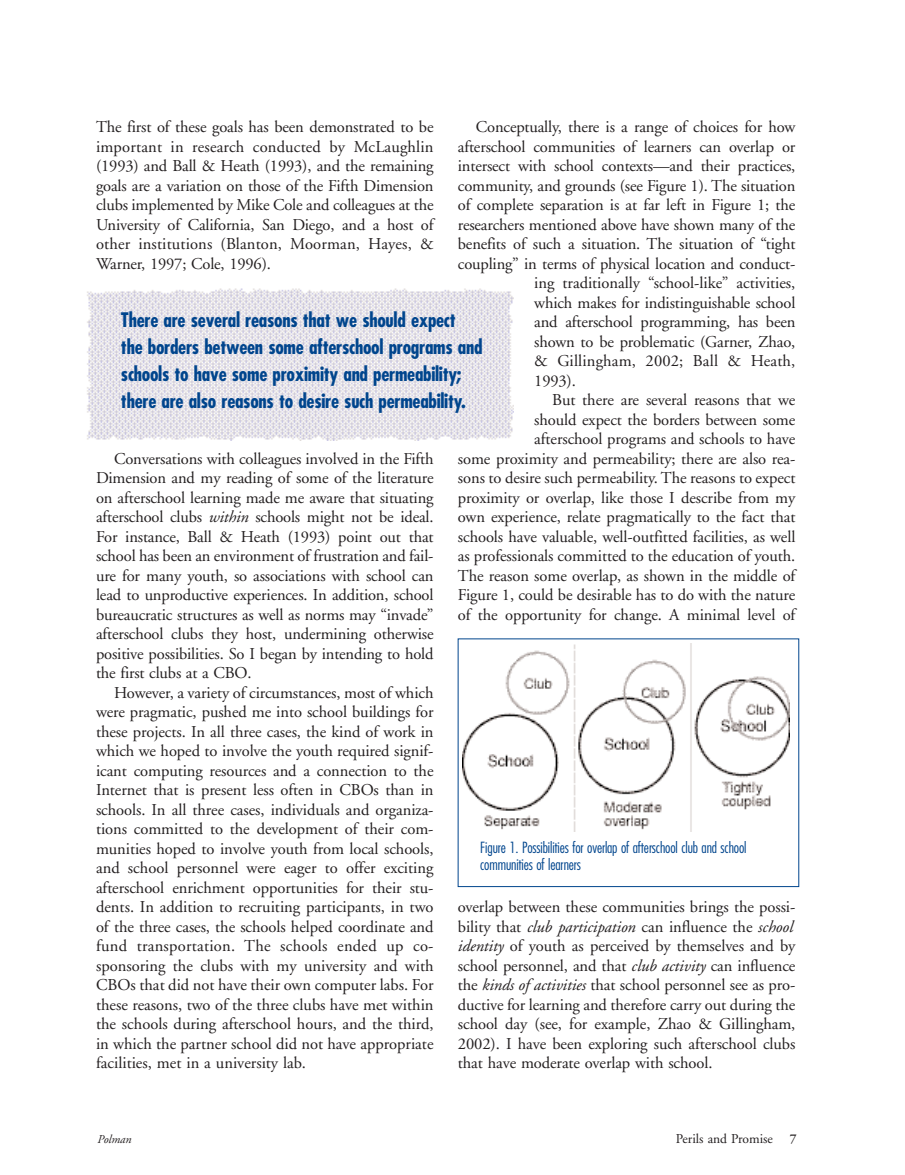
<style>
.page{position:relative;width:905px;height:1175px;background:#fff}
.page>*{position:absolute;margin:0;border:0;box-sizing:border-box;transform-origin:0 0}
.t1{font:700 condensed 19.5px/27px "Futura";letter-spacing:-.015em;color:#00458d}
.t2{font:16.5px/19.5px "Adobe Garamond";letter-spacing:-.005em;color:#231f20;text-align:justify}
.t3{font:300 condensed 15px/16.5px "Futura";letter-spacing:-.01em;color:#00458d}
.t4{font:13.5px "Adobe Garamond";color:#231f20}
.t5{font:600 13.5px "Adobe Garamond";color:#231f20}
.t6{font:italic 12px "Adobe Garamond";color:#231f20}
.s1{font-style:italic}
</style>
<div class="page">
<img style="left:87px;top:288px;width:426px;height:152px">
<img style="left:462px;top:644px;width:327px;height:187px">
<p class="t2" style="left:476px;top:119px;width:321px">Conceptually, there is a range of choices for how</p>
<p class="t2" style="left:458px;top:138px;width:339px">afterschool communities of learners can overlap or</p>
<p class="t2" style="left:458px;top:158px;width:339px">intersect with school contexts—and their practices,</p>
<p class="t2" style="left:458px;top:177px;width:339px">community, and grounds (see Figure 1). The situation</p>
<p class="t2" style="left:458px;top:197px;width:339px">of complete separation is at far left in Figure 1; the</p>
<p class="t2" style="left:458px;top:216px;width:339px">researchers mentioned above have shown many of the</p>
<p class="t2" style="left:458px;top:236px;width:339px">benefits of such a situation. The situation of “tight</p>
<p class="t2" style="left:458px;top:255px;width:339px">coupling” in terms of physical location and conduct-</p>
<p class="t2" style="left:534px;top:275px;width:262px">ing traditionally “school-like” activities,</p>
<p class="t2" style="left:534px;top:294px;width:262px">which makes for indistinguishable school</p>
<p class="t2" style="left:534px;top:314px;width:263px">and afterschool programming, has been</p>
<p class="t2" style="left:534px;top:333px;width:263px">shown to be problematic (Garner, Zhao,</p>
<p class="t2" style="left:534px;top:353px;width:262px">&amp; Gillingham, 2002; Ball &amp; Heath,</p>
<p class="t2" style="left:534px;top:372px;width:43px">1993).</p>
<p class="t2" style="left:552px;top:392px;width:245px">But there are several reasons that we</p>
<p class="t2" style="left:534px;top:411px;width:262px">should expect the borders between some</p>
<p class="t2" style="left:534px;top:431px;width:263px">afterschool programs and schools to have</p>
<p class="t2" style="left:458px;top:450px;width:339px">some proximity and permeability; there are also rea-</p>
<p class="t2" style="left:458px;top:470px;width:339px">sons to desire such permeability. The reasons to expect</p>
<p class="t2" style="left:458px;top:489px;width:339px">proximity or overlap, like those I describe from my</p>
<p class="t2" style="left:458px;top:509px;width:339px">own experience, relate pragmatically to the fact that</p>
<p class="t2" style="left:458px;top:528px;width:339px">schools have valuable, well-outfitted facilities, as well</p>
<p class="t2" style="left:458px;top:548px;width:339px">as professionals committed to the education of youth.</p>
<p class="t2" style="left:458px;top:567px;width:339px">The reason some overlap, as shown in the middle of</p>
<p class="t2" style="left:458px;top:587px;width:339px">Figure 1, could be desirable has to do with the nature</p>
<p class="t2" style="left:458px;top:606px;width:339px">of the opportunity for change. A minimal level of</p>
<p class="t2" style="left:96px;top:119px;width:339px">The first of these goals has been demonstrated to be important in research conducted by McLaughlin (1993) and Ball &amp; Heath (1993), and the remaining goals are a variation on those of the Fifth Dimension clubs implemented by Mike Cole and colleagues at the University of California, San Diego, and a host of other institutions (Blanton, Moorman, Hayes, &amp; Warner, 1997; Cole, 1996).</p>
<p class="t1" style="left:121px;top:308px;width:363px">There are several reasons that we should expect the borders between some afterschool programs and schools to have some proximity and permeability; there are also reasons to desire such permeability.</p>
<p class="t2" style="left:96px;top:450px;width:339px;text-indent:18px">Conversations with colleagues involved in the Fifth Dimension and my reading of some of the literature on afterschool learning made me aware that situating afterschool clubs <span class="s1">within</span> schools might not be ideal.<br>For instance, Ball &amp; Heath (1993) point out that school has been an environment of frustration and fail&shy;ure for many youth, so associations with school can lead to unproductive experiences. In addition, school bureaucratic structures as well as norms may “invade” afterschool clubs they host, undermining otherwise positive possibilities. So I began by intending to hold the first clubs at a CBO.</p>
<p class="t2" style="left:96px;top:684px;width:339px;text-indent:18px">However, a variety of circumstances, most of which were pragmatic, pushed me into school buildings for these projects. In all three cases, the kind of work in which we hoped to involve the youth required signif&shy;icant computing resources and a connection to the Internet that is present less often in CBOs than in schools. In all three cases, individuals and organiza&shy;tions committed to the development of their com&shy;munities hoped to involve youth from local schools, and school personnel were eager to offer exciting afterschool enrichment opportunities for their stu&shy;dents. In addition to recruiting participants, in two of the three cases, the schools helped coordinate and fund transportation. The schools ended up co&shy;sponsoring the clubs with my university and with CBOs that did not have their own computer labs. For these reasons, two of the three clubs have met within the schools during afterschool hours, and the third, in which the partner school did not have appropriate facilities, met in a university lab.</p>
<p class="t3" style="left:480px;top:840px;width:268px">Figure 1. Possibilities for overlap of afterschool club and school communities of learners</p>
<p class="t2" style="left:458px;top:899px;width:339px;text-align:left">overlap between these communities brings the possi&shy;bility that <span class="s1">club participation</span> can influence the <span class="s1">school identity</span> of youth as perceived by themselves and by school personnel, and that <span class="s1">club activity</span> can influence the <span class="s1">kinds of activities</span> that school personnel see as pro&shy;ductive for learning and therefore carry out during the school day (see, for example, Zhao &amp; Gillingham, 2002). I have been exploring such afterschool clubs that have moderate overlap with school.</p>
<p class="t6" style="left:98px;top:1134px;width:36px">Polman</p>
<p class="t4" style="left:676px;top:1133px;width:98px">Perils and Promise</p>
<p class="t5" style="left:789px;top:1133px;width:8px">7</p>
</div>
